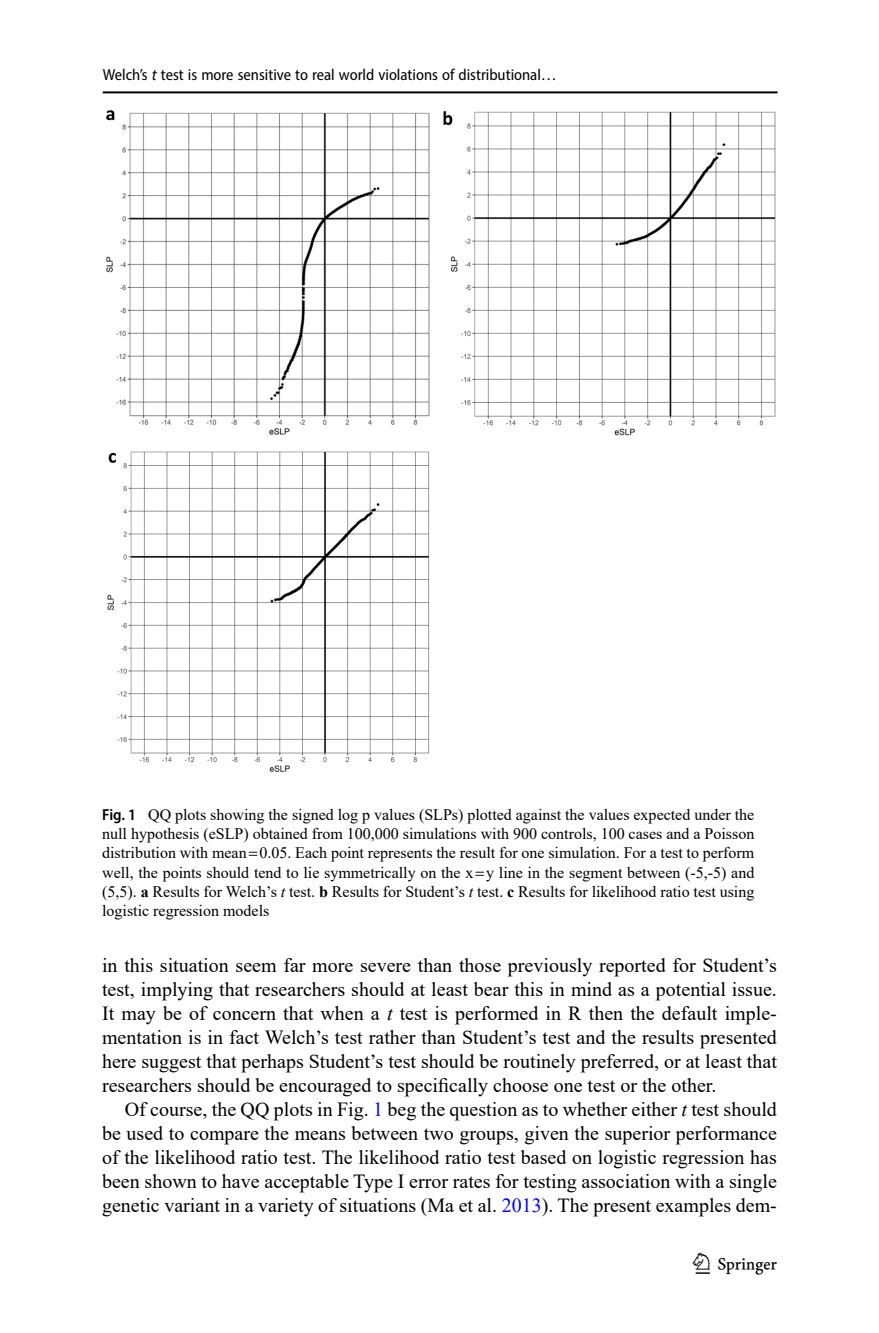
<style>
.page{position:relative;width:879px;height:1333px;background:#fff}
.page>*{position:absolute;margin:0;border:0;box-sizing:border-box;transform-origin:0 0}
.t1{font:30px "Springnew";color:#000}
.Body_Text_Indent{font:20px/24px "Times New Roman";color:#000;text-align:justify}
.Figure_Caption{font:16px/19px "Times New Roman";color:#000;text-align:justify}
.t2{font:semi-condensed 16px "Myriad Pro";color:#000}
.s1{font-style:italic;font-stretch:normal}
.s2{font-family:"Myriad Pro";font-weight:600;font-stretch:semi-condensed}
.s3{font-weight:700}
.s4{font-style:italic}
.s5{color:#00f}
</style>
<div class="page">
<hr style="left:103px;top:91px;width:674px;height:2px;background:#000">
<img style="left:106px;top:110px;width:670px;height:662px">
<p class="t2" style="left:103px;top:65px;width:455px">Welch’s <span class="s1">t</span> test is more sensitive to real world violations of distributional…</p>
<p class="Figure_Caption" style="left:102px;top:805px;width:653px"><span class="s2">Fig. 1</span> QQ plots showing the signed log p values (SLPs) plotted against the values expected under the null hypothesis (eSLP) obtained from 100,000 simulations with 900 controls, 100 cases and a Poisson distribution with mean 0.05. Each point represents the result for one simulation. For a test to perform well, the points should tend to lie symmetrically on the x y line in the segment between (-5,-5) and (5,5). <span class="s3">a</span> Results for Welch’s <span class="s4">t</span> test. <span class="s3">b</span> Results for Student’s <span class="s4">t</span> test. <span class="s3">c</span> Results for likelihood ratio test using logistic regression models</p>
<p class="Body_Text_Indent" style="left:102px;top:952px;width:676px">in this situation seem far more severe than those previously reported for Student’s test, implying that researchers should at least bear this in mind as a potential issue.<br>It may be of concern that when a <span class="s4">t</span> test is performed in R then the default imple&shy;mentation is in fact Welch’s test rather than Student’s test and the results presented here suggest that perhaps Student’s test should be routinely preferred, or at least that researchers should be encouraged to specifically choose one test or the other.</p>
<p class="Body_Text_Indent" style="left:102px;top:1096px;width:676px;text-indent:23px">Of course, the QQ plots in Fig. <span class="s5">1</span> beg the question as to whether either <span class="s4">t</span> test should be used to compare the means between two groups, given the superior performance of the likelihood ratio test. The likelihood ratio test based on logistic regression has been shown to have acceptable Type I error rates for testing association with a single genetic variant in a variety of situations (Ma et al. <span class="s5">2013</span>). The present examples dem-</p>
<h1 class="t1" style="left:696px;top:1246px;width:83px">1 3</h1>
</div>
